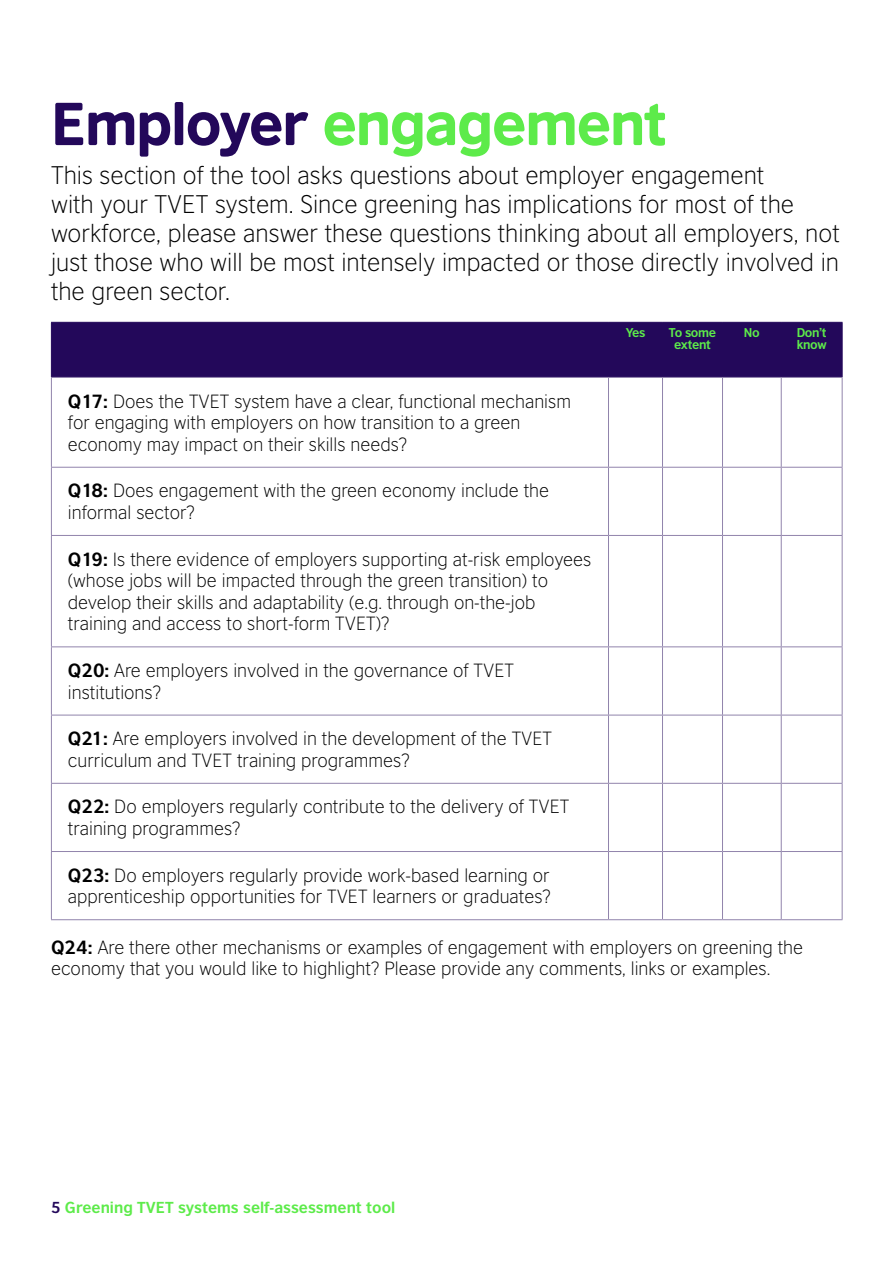
<style>
.page{position:relative;width:893px;height:1263px;background:#fff}
.page>*{position:absolute;margin:0;border:0;box-sizing:border-box;transform-origin:0 0}
.t1{font:57px "British Council Sans Headline";letter-spacing:-.03em;color:#5deb4a}
.t2{font:300 24px/28.8px "British Council Sans";color:#000}
.t3{font:300 18px/21.6px "British Council Sans";color:#000}
.t4{font:700 15px "British Council Sans";color:#5deb4a}
.t5{font:700 12px/12px "British Council Sans";letter-spacing:-.03em;color:#5deb4a;text-align:center}
.s1{color:#23085a}
.s2{font-weight:700}
</style>
<div class="page">
<div style="left:52px;top:323px;width:790px;height:54px;background:#23085a"></div>
<hr style="left:51px;top:322px;width:557px;height:1px;background:#23085a">
<hr style="left:51px;top:323px;width:1px;height:54px;background:#23085a">
<hr style="left:608px;top:322px;width:54px;height:1px;background:#23085a">
<hr style="left:608px;top:323px;width:1px;height:54px;background:#23085a">
<hr style="left:662px;top:322px;width:60px;height:1px;background:#23085a">
<hr style="left:662px;top:323px;width:1px;height:54px;background:#23085a">
<hr style="left:722px;top:322px;width:59px;height:1px;background:#23085a">
<hr style="left:722px;top:323px;width:1px;height:54px;background:#23085a">
<hr style="left:781px;top:322px;width:61px;height:1px;background:#23085a">
<hr style="left:781px;top:323px;width:1px;height:54px;background:#23085a">
<hr style="left:842px;top:323px;width:1px;height:54px;background:#23085a">
<hr style="left:51px;top:377px;width:557px;height:1px;background:#9184ac">
<hr style="left:51px;top:378px;width:1px;height:89px;background:#9184ac">
<hr style="left:608px;top:377px;width:54px;height:1px;background:#9184ac">
<hr style="left:608px;top:378px;width:1px;height:89px;background:#9184ac">
<hr style="left:662px;top:377px;width:60px;height:1px;background:#9184ac">
<hr style="left:662px;top:378px;width:1px;height:89px;background:#9184ac">
<hr style="left:722px;top:377px;width:59px;height:1px;background:#9184ac">
<hr style="left:722px;top:378px;width:1px;height:89px;background:#9184ac">
<hr style="left:781px;top:377px;width:61px;height:1px;background:#9184ac">
<hr style="left:781px;top:378px;width:1px;height:89px;background:#9184ac">
<hr style="left:842px;top:378px;width:1px;height:89px;background:#9184ac">
<hr style="left:51px;top:467px;width:557px;height:1px;background:#9184ac">
<hr style="left:51px;top:468px;width:1px;height:67px;background:#9184ac">
<hr style="left:608px;top:467px;width:54px;height:1px;background:#9184ac">
<hr style="left:608px;top:468px;width:1px;height:67px;background:#9184ac">
<hr style="left:662px;top:467px;width:60px;height:1px;background:#9184ac">
<hr style="left:662px;top:468px;width:1px;height:67px;background:#9184ac">
<hr style="left:722px;top:467px;width:59px;height:1px;background:#9184ac">
<hr style="left:722px;top:468px;width:1px;height:67px;background:#9184ac">
<hr style="left:781px;top:467px;width:61px;height:1px;background:#9184ac">
<hr style="left:781px;top:468px;width:1px;height:67px;background:#9184ac">
<hr style="left:842px;top:468px;width:1px;height:67px;background:#9184ac">
<hr style="left:51px;top:535px;width:557px;height:1px;background:#9184ac">
<hr style="left:51px;top:536px;width:1px;height:110px;background:#9184ac">
<hr style="left:608px;top:535px;width:54px;height:1px;background:#9184ac">
<hr style="left:608px;top:536px;width:1px;height:110px;background:#9184ac">
<hr style="left:662px;top:535px;width:60px;height:1px;background:#9184ac">
<hr style="left:662px;top:536px;width:1px;height:110px;background:#9184ac">
<hr style="left:722px;top:535px;width:59px;height:1px;background:#9184ac">
<hr style="left:722px;top:536px;width:1px;height:110px;background:#9184ac">
<hr style="left:781px;top:535px;width:61px;height:1px;background:#9184ac">
<hr style="left:781px;top:536px;width:1px;height:110px;background:#9184ac">
<hr style="left:842px;top:536px;width:1px;height:110px;background:#9184ac">
<hr style="left:51px;top:646px;width:557px;height:1px;background:#9184ac">
<hr style="left:51px;top:647px;width:1px;height:68px;background:#9184ac">
<hr style="left:608px;top:646px;width:54px;height:1px;background:#9184ac">
<hr style="left:608px;top:647px;width:1px;height:68px;background:#9184ac">
<hr style="left:662px;top:646px;width:60px;height:1px;background:#9184ac">
<hr style="left:662px;top:647px;width:1px;height:68px;background:#9184ac">
<hr style="left:722px;top:646px;width:59px;height:1px;background:#9184ac">
<hr style="left:722px;top:647px;width:1px;height:68px;background:#9184ac">
<hr style="left:781px;top:646px;width:61px;height:1px;background:#9184ac">
<hr style="left:781px;top:647px;width:1px;height:68px;background:#9184ac">
<hr style="left:842px;top:647px;width:1px;height:68px;background:#9184ac">
<hr style="left:51px;top:715px;width:557px;height:1px;background:#9184ac">
<hr style="left:51px;top:715px;width:1px;height:68px;background:#9184ac">
<hr style="left:608px;top:715px;width:54px;height:1px;background:#9184ac">
<hr style="left:608px;top:715px;width:1px;height:68px;background:#9184ac">
<hr style="left:662px;top:715px;width:60px;height:1px;background:#9184ac">
<hr style="left:662px;top:715px;width:1px;height:68px;background:#9184ac">
<hr style="left:722px;top:715px;width:59px;height:1px;background:#9184ac">
<hr style="left:722px;top:715px;width:1px;height:68px;background:#9184ac">
<hr style="left:781px;top:715px;width:61px;height:1px;background:#9184ac">
<hr style="left:781px;top:715px;width:1px;height:68px;background:#9184ac">
<hr style="left:842px;top:715px;width:1px;height:68px;background:#9184ac">
<hr style="left:51px;top:783px;width:557px;height:1px;background:#9184ac">
<hr style="left:51px;top:784px;width:1px;height:67px;background:#9184ac">
<hr style="left:608px;top:783px;width:54px;height:1px;background:#9184ac">
<hr style="left:608px;top:784px;width:1px;height:67px;background:#9184ac">
<hr style="left:662px;top:783px;width:60px;height:1px;background:#9184ac">
<hr style="left:662px;top:784px;width:1px;height:67px;background:#9184ac">
<hr style="left:722px;top:783px;width:59px;height:1px;background:#9184ac">
<hr style="left:722px;top:784px;width:1px;height:67px;background:#9184ac">
<hr style="left:781px;top:783px;width:61px;height:1px;background:#9184ac">
<hr style="left:781px;top:784px;width:1px;height:67px;background:#9184ac">
<hr style="left:842px;top:784px;width:1px;height:67px;background:#9184ac">
<hr style="left:51px;top:851px;width:557px;height:1px;background:#9184ac">
<hr style="left:51px;top:852px;width:1px;height:67px;background:#9184ac">
<hr style="left:608px;top:851px;width:54px;height:1px;background:#9184ac">
<hr style="left:608px;top:852px;width:1px;height:67px;background:#9184ac">
<hr style="left:662px;top:851px;width:60px;height:1px;background:#9184ac">
<hr style="left:662px;top:852px;width:1px;height:67px;background:#9184ac">
<hr style="left:722px;top:851px;width:59px;height:1px;background:#9184ac">
<hr style="left:722px;top:852px;width:1px;height:67px;background:#9184ac">
<hr style="left:781px;top:851px;width:61px;height:1px;background:#9184ac">
<hr style="left:781px;top:852px;width:1px;height:67px;background:#9184ac">
<hr style="left:842px;top:852px;width:1px;height:67px;background:#9184ac">
<hr style="left:51px;top:919px;width:557px;height:1px;background:#9184ac">
<hr style="left:608px;top:919px;width:54px;height:1px;background:#9184ac">
<hr style="left:662px;top:919px;width:60px;height:1px;background:#9184ac">
<hr style="left:722px;top:919px;width:59px;height:1px;background:#9184ac">
<hr style="left:781px;top:919px;width:61px;height:1px;background:#9184ac">
<h1 class="t1" style="left:51px;top:80px;width:617px"><span class="s1">Employer</span> engagement</h1>
<p class="t2" style="left:51px;top:161px;width:790px">This section of the tool asks questions about employer engagement<br>with your TVET system. Since greening has implications for most of the workforce, please answer these questions thinking about all employers, not just those who will be most intensely impacted or those directly involved in the green sector.</p>
<p class="t5" style="left:626px;top:327px;width:21px">Yes</p>
<p class="t5" style="left:669px;top:327px;width:49px">To some extent</p>
<p class="t5" style="left:744px;top:327px;width:17px">No</p>
<p class="t5" style="left:797px;top:327px;width:32px;text-align:left">Don’t know</p>
<p class="t3" style="left:68px;top:390px;width:505px"><span class="s2">Q17:</span> Does the TVET system have a clear, functional mechanism for engaging with employers on how transition to a green economy may impact on their skills needs?</p>
<p class="t3" style="left:68px;top:480px;width:483px"><span class="s2">Q18:</span> Does engagement with the green economy include the informal sector?</p>
<p class="t3" style="left:68px;top:548px;width:525px"><span class="s2">Q19:</span> Is there evidence of employers supporting at-risk employees (whose jobs will be impacted through the green transition) to develop their skills and adaptability (e.g. through on-the-job training and access to short-form TVET)?</p>
<p class="t3" style="left:68px;top:659px;width:448px"><span class="s2">Q20:</span> Are employers involved in the governance of TVET institutions?</p>
<p class="t3" style="left:68px;top:727px;width:486px"><span class="s2">Q21:</span> Are employers involved in the development of the TVET curriculum and TVET training programmes?</p>
<p class="t3" style="left:68px;top:796px;width:503px"><span class="s2">Q22:</span> Do employers regularly contribute to the delivery of TVET training programmes?</p>
<p class="t3" style="left:68px;top:864px;width:485px"><span class="s2">Q23:</span> Do employers regularly provide work-based learning or apprenticeship opportunities for TVET learners or graduates?</p>
<p class="t3" style="left:51px;top:936px;width:754px"><span class="s2">Q24:</span> Are there other mechanisms or examples of engagement with employers on greening the economy that you would like to highlight? Please provide any comments, links or examples.</p>
<p class="t4" style="left:51px;top:1198px;width:346px"><span class="s1">5</span> Greening TVET systems self-assessment tool</p>
</div>
